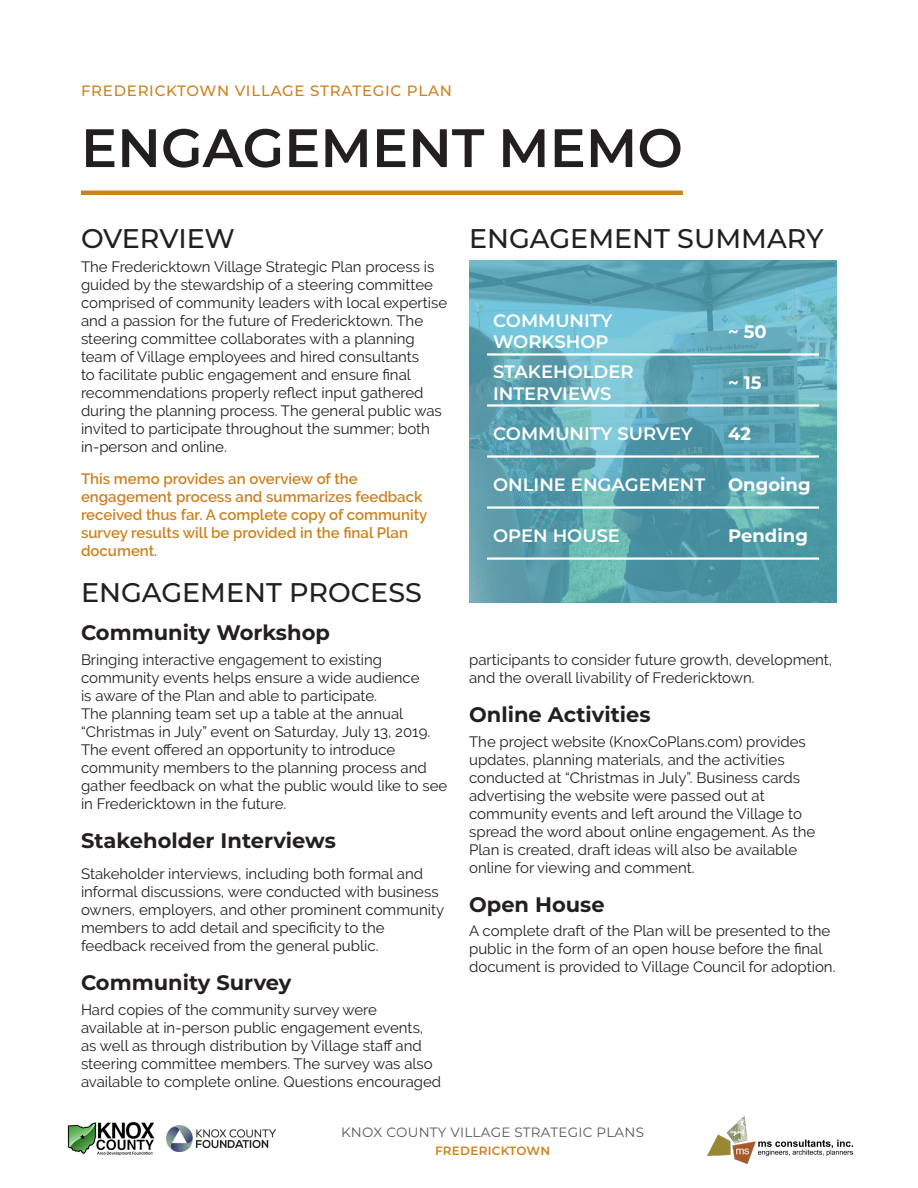
<style>
.page{position:relative;width:918px;height:1188px;background:#fff}
.page>*{position:absolute;margin:0;border:0;box-sizing:border-box;transform-origin:0 0}
.t1{font:600 54px "Montserrat";color:#231f20}
.Heading{font:500 27px "Montserrat";color:#231f20}
.Subheading{font:700 21px "Montserrat";color:#231f20}
.Body_text{font:700 21px "Montserrat";color:#231f20}
.Heading-2{font:600 18px/21.6px "Montserrat";color:#fff}
.Heading-3{font:700 18px "Montserrat";color:#fff}
.Body_text-2{font:15px/18px "Raleway";color:#231f20}
.Body_text-3{font:600 15px/18px "Raleway";color:#cc821f}
.t2{font:500 15px "Montserrat";letter-spacing:.05em;color:#cc821f}
.t3{font:13.5px "Montserrat";letter-spacing:.02em;color:#57585a}
.t4{font:600 12px "Montserrat";letter-spacing:.02em;color:#cc821f}
</style>
<div class="page">
<hr style="left:81px;top:191px;width:602px;height:4px;background:#cc821f">
<img style="left:708px;top:1116px;width:145px;height:47px">
<img style="left:67px;top:1122px;width:88px;height:34px">
<img style="left:166px;top:1125px;width:110px;height:27px">
<svg style="left:469px;top:261px;width:368px;height:342px;background:#5ca5b4"></svg>
<hr style="left:487px;top:353px;width:235px;height:3px;background:#fff">
<hr style="left:722px;top:353px;width:97px;height:3px;background:#fff">
<hr style="left:487px;top:404px;width:235px;height:3px;background:#fff">
<hr style="left:722px;top:404px;width:97px;height:3px;background:#fff">
<hr style="left:487px;top:455px;width:235px;height:3px;background:#fff">
<hr style="left:722px;top:455px;width:97px;height:3px;background:#fff">
<hr style="left:487px;top:506px;width:235px;height:3px;background:#fff">
<hr style="left:722px;top:506px;width:97px;height:3px;background:#fff">
<hr style="left:487px;top:557px;width:235px;height:3px;background:#fff">
<hr style="left:722px;top:557px;width:97px;height:3px;background:#fff">
<p class="t2" style="left:81px;top:80px;width:373px">FREDERICKTOWN VILLAGE STRATEGIC PLAN</p>
<h1 class="t1" style="left:81px;top:110px;width:603px">ENGAGEMENT MEMO</h1>
<p class="Heading" style="left:81px;top:219px;width:156px">OVERVIEW</p>
<p class="Body_text-2" style="left:81px;top:258px;width:368px">The Fredericktown Village Strategic Plan process is guided by the stewardship of a steering committee comprised of community leaders with local expertise and a passion for the future of Fredericktown. The steering committee collaborates with a planning team of Village employees and hired consultants<br>to facilitate public engagement and ensure final recommendations properly reflect input gathered during the planning process. The general public was invited to participate throughout the summer; both in-person and online.</p>
<p class="Body_text-3" style="left:81px;top:470px;width:348px">This memo provides an overview of the engagement process and summarizes feedback received thus far. A complete copy of community survey results will be provided in the final Plan document.</p>
<p class="Heading" style="left:81px;top:573px;width:342px">ENGAGEMENT PROCESS</p>
<p class="Subheading" style="left:81px;top:618px;width:250px">Community Workshop</p>
<p class="Body_text-2" style="left:81px;top:651px;width:368px">Bringing interactive engagement to existing community events helps ensure a wide audience<br>is aware of the Plan and able to participate.<br>The planning team set up a table at the annual “Christmas in July” event on Saturday, July 13, 2019.<br>The event offered an opportunity to introduce community members to the planning process and gather feedback on what the public would like to see in Fredericktown in the future.</p>
<p class="Body_text" style="left:81px;top:825px;width:256px">Stakeholder Interviews</p>
<p class="Body_text-2" style="left:81px;top:865px;width:365px">Stakeholder interviews, including both formal and informal discussions, were conducted with business owners, employers, and other prominent community members to add detail and specificity to the feedback received from the general public.</p>
<p class="Subheading" style="left:81px;top:967px;width:212px">Community Survey</p>
<p class="Body_text-2" style="left:81px;top:1000px;width:362px">Hard copies of the community survey were available at in-person public engagement events, as well as through distribution by Village staff and steering committee members. The survey was also available to complete online. Questions encouraged</p>
<p class="Heading" style="left:469px;top:219px;width:356px">ENGAGEMENT SUMMARY</p>
<p class="Heading-2" style="left:493px;top:309px;width:121px">COMMUNITY<br>WORKSHOP</p>
<p class="Heading-3" style="left:728px;top:318px;width:40px">~ 50</p>
<p class="Heading-2" style="left:493px;top:360px;width:142px">STAKEHOLDER<br>INTERVIEWS</p>
<p class="Heading-3" style="left:728px;top:369px;width:35px">~ 15</p>
<p class="Heading-2" style="left:493px;top:422px;width:201px">COMMUNITY SURVEY</p>
<p class="Heading-3" style="left:728px;top:420px;width:24px">42</p>
<p class="Heading-2" style="left:493px;top:473px;width:214px">ONLINE ENGAGEMENT</p>
<p class="Heading-3" style="left:728px;top:471px;width:84px">Ongoing</p>
<p class="Heading-2" style="left:493px;top:524px;width:128px">OPEN HOUSE</p>
<p class="Heading-3" style="left:728px;top:522px;width:81px">Pending</p>
<p class="Body_text-2" style="left:469px;top:651px;width:365px">participants to consider future growth, development, and the overall livability of Fredericktown.</p>
<p class="Subheading" style="left:469px;top:700px;width:183px">Online Activities</p>
<p class="Body_text-2" style="left:469px;top:733px;width:348px">The project website (KnoxCoPlans.com) provides updates, planning materials, and the activities conducted at “Christmas in July”. Business cards advertising the website were passed out at community events and left around the Village to spread the word about online engagement. As the Plan is created, draft ideas will also be available online for viewing and comment.</p>
<p class="Subheading" style="left:469px;top:889px;width:137px">Open House</p>
<p class="Body_text-2" style="left:469px;top:922px;width:368px">A complete draft of the Plan will be presented to the public in the form of an open house before the final document is provided to Village Council for adoption.</p>
<p class="t3" style="left:341px;top:1123px;width:305px">KNOX COUNTY VILLAGE STRATEGIC PLANS</p>
<p class="t4" style="left:435px;top:1142px;width:117px">FREDERICKTOWN</p>
</div>
